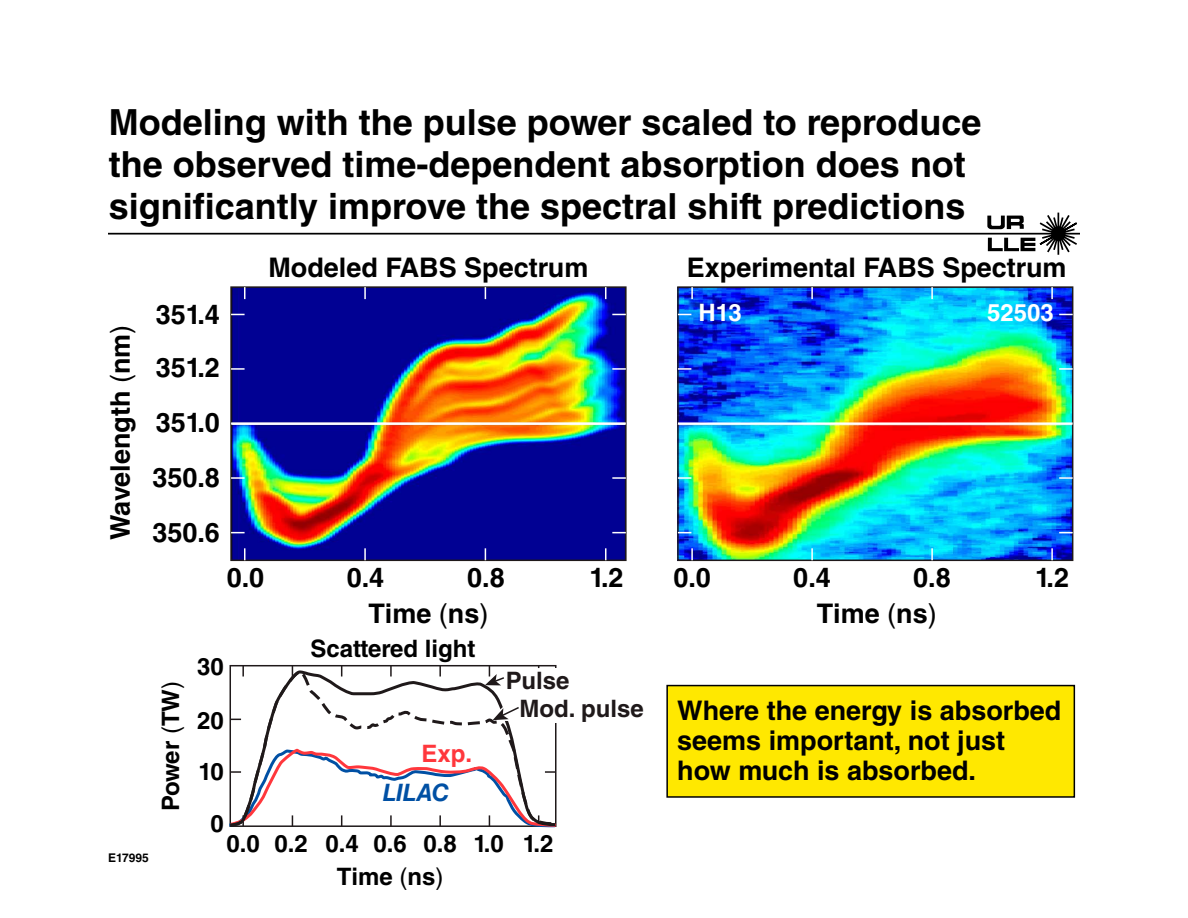
<style>
.page{position:relative;width:1188px;height:918px;background:#fff}
.page>*{position:absolute;margin:0;border:0;box-sizing:border-box;transform-origin:0 0}
.t1{font:700 36px/42px "Helvetica LT Std";color:#000}
.t2{font:700 27px/30px "Helvetica LT Std";color:#000}
.t3{font:700 24px/51.6px "Helvetica LT Std";color:#000;text-align:center}
.t4{font:700 24px "Helvetica LT Std";color:#1f191a}
.t5{font:700 24px "Helvetica LT Std";color:#fff}
.t6{font:italic 700 24px "Helvetica LT Std";color:#0050a4}
.t7{font:700 24px "Helvetica LT Std";color:#ff373c}
.t8{font:700 12px "Helvetica LT Std";color:#000}
.s1{font-weight:400}
</style>
<div class="page">
<img style="left:233px;top:289px;width:391px;height:269px">
<div style="left:230px;top:286px;width:397px;height:275px;border:2px solid #1f191a"></div>
<img style="left:680px;top:289px;width:390px;height:269px">
<div style="left:677px;top:286px;width:396px;height:275px;border:2px solid #1f191a"></div>
<hr style="left:231px;top:422px;width:395px;height:3px;background:#fff">
<hr style="left:678px;top:422px;width:395px;height:3px;background:#fff">
<svg style="left:231px;top:477px;width:14px;height:2px"></svg>
<svg style="left:231px;top:368px;width:14px;height:2px"></svg>
<svg style="left:231px;top:532px;width:14px;height:1px"></svg>
<svg style="left:231px;top:314px;width:14px;height:1px"></svg>
<svg style="left:678px;top:477px;width:13px;height:2px"></svg>
<svg style="left:678px;top:368px;width:13px;height:2px"></svg>
<svg style="left:678px;top:532px;width:13px;height:1px"></svg>
<svg style="left:678px;top:314px;width:13px;height:1px"></svg>
<svg style="left:1059px;top:477px;width:14px;height:2px"></svg>
<svg style="left:1059px;top:368px;width:14px;height:2px"></svg>
<svg style="left:1059px;top:532px;width:14px;height:1px"></svg>
<svg style="left:1059px;top:314px;width:14px;height:1px"></svg>
<svg style="left:612px;top:477px;width:14px;height:2px"></svg>
<svg style="left:612px;top:368px;width:14px;height:2px"></svg>
<svg style="left:612px;top:532px;width:14px;height:1px"></svg>
<svg style="left:612px;top:314px;width:14px;height:1px"></svg>
<svg style="left:605px;top:548px;width:1px;height:12px"></svg>
<svg style="left:485px;top:548px;width:1px;height:12px"></svg>
<svg style="left:364px;top:548px;width:2px;height:12px"></svg>
<svg style="left:244px;top:548px;width:1px;height:12px"></svg>
<svg style="left:605px;top:287px;width:1px;height:12px"></svg>
<svg style="left:485px;top:287px;width:1px;height:12px"></svg>
<svg style="left:364px;top:287px;width:2px;height:12px"></svg>
<svg style="left:244px;top:287px;width:1px;height:12px"></svg>
<svg style="left:691px;top:548px;width:2px;height:12px"></svg>
<svg style="left:811px;top:548px;width:2px;height:12px"></svg>
<svg style="left:931px;top:548px;width:2px;height:12px"></svg>
<svg style="left:1051px;top:548px;width:2px;height:12px"></svg>
<svg style="left:691px;top:287px;width:2px;height:12px"></svg>
<svg style="left:811px;top:287px;width:2px;height:12px"></svg>
<svg style="left:931px;top:287px;width:2px;height:12px"></svg>
<svg style="left:1051px;top:287px;width:2px;height:12px"></svg>
<svg style="left:229px;top:669px;width:328px;height:159px"></svg>
<svg style="left:485px;top:666px;width:21px;height:19px"></svg>
<svg style="left:493px;top:705px;width:28px;height:16px"></svg>
<div style="left:549px;top:668px;width:18px;height:25px;background:#fff"></div>
<div style="left:549px;top:688px;width:18px;height:35px;background:#fff"></div>
<svg style="left:987px;top:212px;width:92px;height:43px"></svg>
<hr style="left:108px;top:233px;width:972px;height:2px;background:#000">
<div style="left:667px;top:686px;width:407px;height:111px;background:#ffe800"></div>
<div style="left:666px;top:685px;width:409px;height:113px;border:2px solid #000"></div>
<h1 class="t1" style="left:109px;top:100px;width:874px">Modeling with the pulse power scaled to reproduce the observed time-dependent absorption does not significantly improve the spectral shift predictions</h1>
<p class="t2" style="left:105px;top:540px;width:217px;rotate:-90deg">Wavelength <span class="s1">(</span>nm<span class="s1">)</span></p>
<p class="t2" style="left:156px;top:299px;width:66px">351.4</p>
<p class="t2" style="left:156px;top:352px;width:66px">351.2</p>
<p class="t2" style="left:156px;top:407px;width:66px">351.0</p>
<p class="t2" style="left:268px;top:252px;width:321px">Modeled FABS Spectrum</p>
<p class="t2" style="left:687px;top:252px;width:381px">Experimental FABS Spectrum</p>
<p class="t5" style="left:699px;top:298px;width:45px">H13</p>
<p class="t5" style="left:987px;top:298px;width:68px">52503</p>
<p class="t2" style="left:152px;top:450px;width:69px;line-height:54.6px">350.8<br>350.6</p>
<p class="t2" style="left:227px;top:562px;width:39px">0.0</p>
<p class="t2" style="left:347px;top:562px;width:39px">0.4</p>
<p class="t2" style="left:467px;top:562px;width:39px">0.8</p>
<p class="t2" style="left:589px;top:562px;width:36px">1.2</p>
<p class="t2" style="left:673px;top:562px;width:39px">0.0</p>
<p class="t2" style="left:793px;top:562px;width:39px">0.4</p>
<p class="t2" style="left:913px;top:562px;width:39px">0.8</p>
<p class="t2" style="left:1035px;top:562px;width:36px">1.2</p>
<p class="t2" style="left:817px;top:598px;width:122px">Time <span class="s1">(</span>ns<span class="s1">)</span></p>
<p class="t2" style="left:368px;top:598px;width:122px">Time <span class="s1">(</span>ns<span class="s1">)</span></p>
<p class="t3" style="left:145px;top:811px;width:132px;rotate:-90deg">Power <span class="s1">(</span>TW<span class="s1">)</span></p>
<p class="t3" style="left:197px;top:641px;width:28px">30</p>
<p class="t3" style="left:197px;top:694px;width:28px">20<br>10<br>0</p>
<p class="t3" style="left:310px;top:622px;width:167px">Scattered light</p>
<p class="t7" style="left:421px;top:739px;width:52px">Exp.</p>
<p class="t6" style="left:383px;top:778px;width:68px">LILAC</p>
<p class="t4" style="left:506px;top:666px;width:65px">Pulse</p>
<p class="t4" style="left:520px;top:694px;width:126px">Mod. pulse</p>
<p class="t2" style="left:677px;top:695px;width:386px">Where the energy is absorbed seems important, not just how much is absorbed.</p>
<p class="t8" style="left:108px;top:850px;width:42px">E17995</p>
<p class="t3" style="left:337px;top:827px;width:108px;line-height:33.2px;text-align:left;text-indent:-110px">0.0 0.2 0.4 0.6<br>Time <span class="s1">(</span>ns<span class="s1">)</span></p>
<p class="t3" style="left:423px;top:818px;width:131px">0.8 1.0 1.2</p>
</div>
